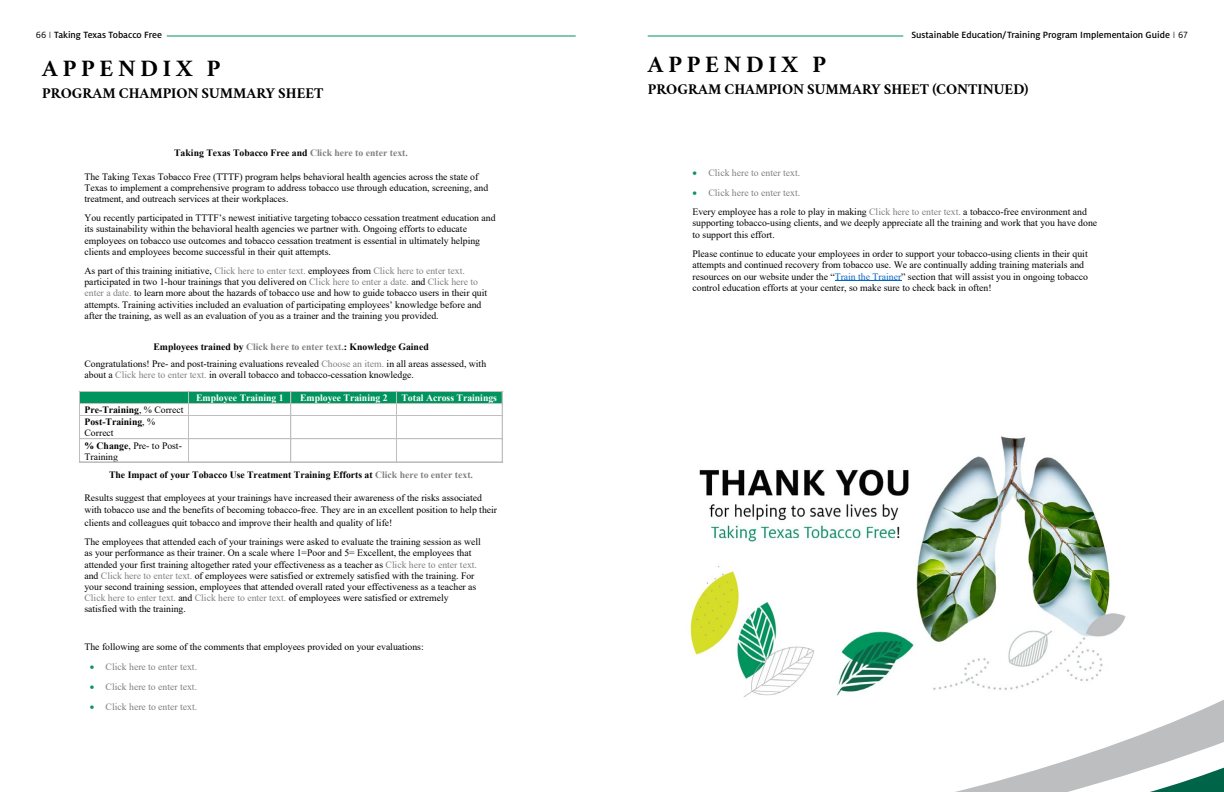
<style>
.page{position:relative;width:1224px;height:792px;background:#fff}
.page>*{position:absolute;margin:0;border:0;box-sizing:border-box;transform-origin:0 0}
.t1{font:700 23.8px "Crimson";letter-spacing:.2em;color:#000}
.t2{font:700 15px "Crimson";color:#000}
.t3{font:500 10px "Milo OT";color:#000}
.t4{font:9.8px/11.2px "Times New Roman";color:#000}
.t5{font:9.8px "Times New Roman";color:#808080}
.t6{font:9.7px/11.2px "Times New Roman";color:#000}
.t7{font:700 9.7px/11.5px "Times New Roman";color:#000}
.t8{font:9.7px "Times New Roman";color:#808080}
.t9{font:700 9.7px "Times New Roman";color:#fff}
.s1{font-weight:400}
.s2{font-weight:300}
.s3{color:#808080}
.s4{font-weight:700}
.s5{font-weight:700;color:#808080}
.s6{color:#0a9561}
.s7{color:#0563c1}
</style>
<div class="page">
<hr style="left:167px;top:36px;width:409px;height:1px;background:#00935f">
<hr style="left:648px;top:36px;width:255px;height:1px;background:#00935f">
<svg style="left:1150px;top:707px;width:74px;height:24px;fill:#bcbec0"></svg>
<svg style="left:955px;top:731px;width:269px;height:61px"></svg>
<div style="left:80px;top:392px;width:109px;height:12px;background:#00945e"></div>
<div style="left:189px;top:392px;width:102px;height:12px;background:#00945e"></div>
<div style="left:291px;top:392px;width:105px;height:12px;background:#00945e"></div>
<div style="left:397px;top:392px;width:105px;height:12px;background:#00945e"></div>
<hr style="left:80px;top:391px;width:109px;height:1px;background:#bfbfbf">
<hr style="left:189px;top:391px;width:102px;height:1px;background:#bfbfbf">
<hr style="left:291px;top:391px;width:105px;height:1px;background:#bfbfbf">
<hr style="left:397px;top:391px;width:105px;height:1px;background:#bfbfbf">
<hr style="left:80px;top:404px;width:108px;height:1px;background:#bfbfbf">
<hr style="left:80px;top:403px;width:108px;height:1px;background:#bfbfbf">
<hr style="left:189px;top:404px;width:102px;height:1px;background:#bfbfbf">
<hr style="left:189px;top:403px;width:102px;height:1px;background:#bfbfbf">
<hr style="left:291px;top:404px;width:105px;height:1px;background:#bfbfbf">
<hr style="left:291px;top:403px;width:105px;height:1px;background:#bfbfbf">
<hr style="left:397px;top:404px;width:105px;height:1px;background:#bfbfbf">
<hr style="left:397px;top:403px;width:105px;height:1px;background:#bfbfbf">
<hr style="left:80px;top:415px;width:108px;height:1px;background:#bfbfbf">
<hr style="left:189px;top:415px;width:102px;height:1px;background:#bfbfbf">
<hr style="left:291px;top:416px;width:105px;height:1px;background:#bfbfbf">
<hr style="left:291px;top:415px;width:105px;height:1px;background:#bfbfbf">
<hr style="left:397px;top:416px;width:105px;height:1px;background:#bfbfbf">
<hr style="left:397px;top:415px;width:105px;height:1px;background:#bfbfbf">
<hr style="left:80px;top:439px;width:108px;height:1px;background:#bfbfbf">
<hr style="left:189px;top:439px;width:102px;height:1px;background:#bfbfbf">
<hr style="left:291px;top:439px;width:105px;height:1px;background:#bfbfbf">
<hr style="left:397px;top:439px;width:105px;height:1px;background:#bfbfbf">
<svg style="left:79px;top:391px;width:1px;height:72px"></svg>
<hr style="left:80px;top:462px;width:108px;height:1px;background:#bfbfbf">
<svg style="left:188px;top:392px;width:2px;height:71px"></svg>
<hr style="left:189px;top:462px;width:102px;height:1px;background:#bfbfbf">
<svg style="left:291px;top:392px;width:1px;height:70px"></svg>
<hr style="left:291px;top:462px;width:105px;height:1px;background:#bfbfbf">
<svg style="left:396px;top:391px;width:1px;height:72px"></svg>
<hr style="left:397px;top:462px;width:105px;height:1px;background:#bfbfbf">
<svg style="left:502px;top:391px;width:1px;height:72px"></svg>
<img style="left:690px;top:436px;width:436px;height:261px">
<hr style="left:835px;top:281px;width:66px;height:1px;background:#0563c1">
<p class="t3" style="left:36px;top:30px;width:128px"><span class="s1">66</span> <span class="s2">I</span> Taking Texas Tobacco Free</p>
<p class="t3" style="left:911px;top:30px;width:278px">Sustainable Education/Training Program Implementaion Guide <span class="s2">I</span> <span class="s1">67</span></p>
<h1 class="t1" style="left:42px;top:50px;width:180px">APPENDIX P</h1>
<h2 class="t2" style="left:42px;top:81px;width:283px">PROGRAM CHAMPION SUMMARY SHEET</h2>
<h1 class="t1" style="left:648px;top:47px;width:180px">APPENDIX P</h1>
<h2 class="t2" style="left:648px;top:78px;width:382px">PROGRAM CHAMPION SUMMARY SHEET (CONTINUED)</h2>
<p class="t7" style="left:174px;top:147px;width:235px">Taking Texas Tobacco Free and <span class="s3">Click here to enter text.</span></p>
<p class="t6" style="left:84px;top:171px;width:405px">The Taking Texas Tobacco Free (TTTF) program helps behavioral health agencies across the state of<br>Texas to implement a comprehensive program to address tobacco use through education, screening, and treatment, and outreach services at their workplaces.</p>
<p class="t6" style="left:84px;top:212px;width:413px">You recently participated in TTTF’s newest initiative targeting tobacco cessation treatment education and its sustainability within the behavioral health agencies we partner with. Ongoing efforts to educate employees on tobacco use outcomes and tobacco cessation treatment is essential in ultimately helping clients and employees become successful in their quit attempts.</p>
<p class="t6" style="left:84px;top:265px;width:404px">As part of this training initiative, <span class="s3">Click here to enter text.</span> employees from <span class="s3">Click here to enter text. </span>participated in two 1-hour trainings that you delivered on <span class="s3">Click here to enter a date.</span> and <span class="s3">Click here to enter a date.</span> to learn more about the hazards of tobacco use and how to guide tobacco users in their quit attempts. Training activities included an evaluation of participating employees’ knowledge before and after the training, as well as an evaluation of you as a trainer and the training you provided.</p>
<p class="t6" style="left:84px;top:337px;width:403px;line-height:17px;text-indent:69px"><span class="s4">Employees trained by</span> <span class="s5">Click here to enter text.</span><span class="s4">: Knowledge Gained<br></span>Congratulations! Pre- and post-training evaluations revealed <span class="s3">Choose an item.</span> in all areas assessed, with</p>
<p class="t6" style="left:84px;top:369px;width:331px">about a <span class="s3">Click here to enter text.</span> in overall tobacco and tobacco-cessation knowledge.</p>
<p class="t7" style="left:84px;top:404px;width:101px">Pre-Training<span class="s1">, % Correct<br></span>Post-Training<span class="s1">, %<br>Correct</span></p>
<p class="t6" style="left:84px;top:439px;width:99px"><span class="s4">% Change</span>, Pre- to Post-<br>Training</p>
<p class="t9" style="left:196px;top:391px;width:89px">Employee Training 1</p>
<p class="t9" style="left:300px;top:391px;width:89px">Employee Training 2</p>
<p class="t9" style="left:401px;top:391px;width:97px">Total Across Trainings</p>
<p class="t7" style="left:109px;top:468px;width:366px">The Impact of your Tobacco Use Treatment Training Efforts at <span class="s3">Click here to enter text.</span></p>
<p class="t6" style="left:84px;top:492px;width:414px;line-height:12.1px">Results suggest that employees at your trainings have increased their awareness of the risks associated with tobacco use and the benefits of becoming tobacco-free. They are in an excellent position to help their clients and colleagues quit tobacco and improve their health and quality of life!</p>
<p class="t6" style="left:84px;top:536px;width:398px">The employees that attended each of your trainings were asked to evaluate the training session as well as your performance as their trainer. On a scale where 1=Poor and 5= Excellent, the employees that attended your first training altogether rated your effectiveness as a teacher as <span class="s3">Click here to enter text. </span>and <span class="s3">Click here to enter text.</span> of employees were satisfied or extremely satisfied with the training. For your second training session, employees that attended overall rated your effectiveness as a teacher as <span class="s3">Click here to enter text.</span> and <span class="s3">Click here to enter text.</span> of employees were satisfied or extremely satisfied with the training.</p>
<p class="t6" style="left:84px;top:641px;width:341px">The following are some of the comments that employees provided on your evaluations:</p>
<p class="t8" style="left:90px;top:660px;width:109px"><span class="s6">•</span> Click here to enter text.</p>
<p class="t8" style="left:90px;top:680px;width:109px"><span class="s6">•</span> Click here to enter text.</p>
<p class="t8" style="left:90px;top:700px;width:109px"><span class="s6">•</span> Click here to enter text.</p>
<p class="t5" style="left:692px;top:166px;width:109px"><span class="s6">•</span> Click here to enter text.</p>
<p class="t4" style="left:692px;top:183px;width:396px;line-height:19.4px"><span class="s6">•</span> <span class="s3">Click here to enter text.<br></span>Every employee has a role to play in making <span class="s3">Click here to enter text.</span> a tobacco-free environment and</p>
<p class="t4" style="left:692px;top:217px;width:406px">supporting tobacco-using clients, and we deeply appreciate all the training and work that you have done to support this effort.</p>
<p class="t4" style="left:692px;top:248px;width:397px">Please continue to educate your employees in order to support your tobacco-using clients in their quit attempts and continued recovery from tobacco use. We are continually adding training materials and resources on our website under the “<span class="s7">Train the Trainer</span>” section that will assist you in ongoing tobacco control education efforts at your center, so make sure to check back in often!</p>
</div>
